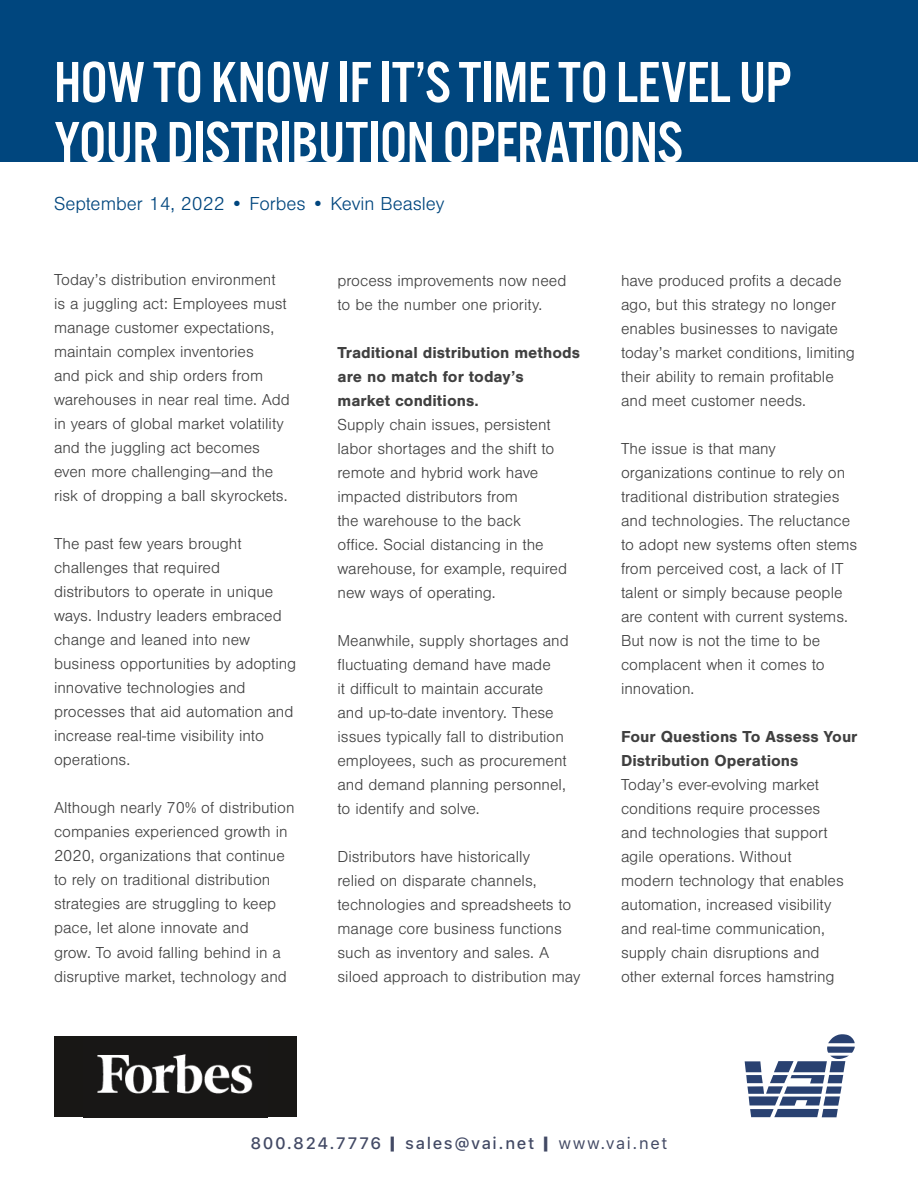
<style>
.page{position:relative;width:918px;height:1188px;background:#fff}
.page>*{position:absolute;margin:0;border:0;box-sizing:border-box;transform-origin:0 0}
.t1{font:60px/60px "Alternate Got No 3 D";letter-spacing:-.01em;color:#fff}
.t2{font:300 19.5px "Nimbus San";color:#00467e}
.t3{font:300 16.5px/24px "Nimbus San";color:#404040}
.t4{font:700 16.5px/24px "Nimbus San";color:#404040}
.t5{font:500 16.5px "SF Pro Text";letter-spacing:.1em;color:#424964}
.s1{font-weight:900}
.s2{font-weight:400}
</style>
<div class="page">
<div style="left:0;top:0;width:918px;height:161px;background:#00467e"></div>
<svg style="left:745px;top:1034px;width:110px;height:83px"></svg>
<div style="left:54px;top:1036px;width:243px;height:81px;background:#181715"></div>
<img style="left:97px;top:1054px;width:156px;height:40px">
<h1 class="t1" style="left:54px;top:54px;width:739px">HOW TO KNOW IF IT’S TIME TO LEVEL UP<br>YOUR DISTRIBUTION OPERATIONS</h1>
<p class="t2" style="left:54px;top:193px;width:392px">September 14, 2022 • Forbes • Kevin Beasley</p>
<p class="t3" style="left:54px;top:268px;width:237px">Today’s distribution environment is a juggling act: Employees must manage customer expectations, maintain complex inventories<br>and pick and ship orders from warehouses in near real time. Add in years of global market volatility and the juggling act becomes even more challenging—and the risk of dropping a ball skyrockets.</p>
<p class="t3" style="left:54px;top:532px;width:244px">The past few years brought challenges that required distributors to operate in unique ways. Industry leaders embraced change and leaned into new business opportunities by adopting innovative technologies and processes that aid automation and increase real-time visibility into operations.</p>
<p class="t3" style="left:54px;top:796px;width:242px">Although nearly 70% of distribution companies experienced growth in 2020, organizations that continue to rely on traditional distribution strategies are struggling to keep pace, let alone innovate and<br>grow. To avoid falling behind in a disruptive market, technology and</p>
<p class="t3" style="left:338px;top:269px;width:230px">process improvements now need to be the number one priority.</p>
<p class="t4" style="left:338px;top:340px;width:244px">Traditional distribution methods are no match for today’s market conditions.</p>
<p class="t3" style="left:338px;top:413px;width:231px">Supply chain issues, persistent labor shortages and the shift to remote and hybrid work have impacted distributors from<br>the warehouse to the back<br>office. Social distancing in the warehouse, for example, required new ways of operating.</p>
<p class="t3" style="left:338px;top:629px;width:233px">Meanwhile, supply shortages and fluctuating demand have made<br>it difficult to maintain accurate and up-to-date inventory. These issues typically fall to distribution employees, such as procurement and demand planning personnel, to identify and solve.</p>
<p class="t3" style="left:338px;top:845px;width:245px">Distributors have historically<br>relied on disparate channels, technologies and spreadsheets to manage core business functions such as inventory and sales. A siloed approach to distribution may</p>
<p class="t3" style="left:621px;top:269px;width:235px">have produced profits a decade ago, but this strategy no longer enables businesses to navigate today’s market conditions, limiting their ability to remain profitable and meet customer needs.</p>
<p class="t3" style="left:621px;top:437px;width:238px">The issue is that many organizations continue to rely on traditional distribution strategies and technologies. The reluctance to adopt new systems often stems from perceived cost, a lack of IT talent or simply because people are content with current systems.<br>But now is not the time to be complacent when it comes to innovation.</p>
<p class="t4" style="left:621px;top:724px;width:238px">Four Questions To Assess Your<br>Distribution Operations</p>
<p class="t3" style="left:621px;top:773px;width:224px">Today’s ever-evolving market conditions require processes and technologies that support agile operations. Without modern technology that enables automation, increased visibility and real-time communication, supply chain disruptions and other external forces hamstring</p>
<p class="t5" style="left:250px;top:1134px;width:419px">800.824.7776 <span class="s1">|</span> sales@vai.net <span class="s1">|</span> <span class="s2">www.vai.net</span></p>
</div>
